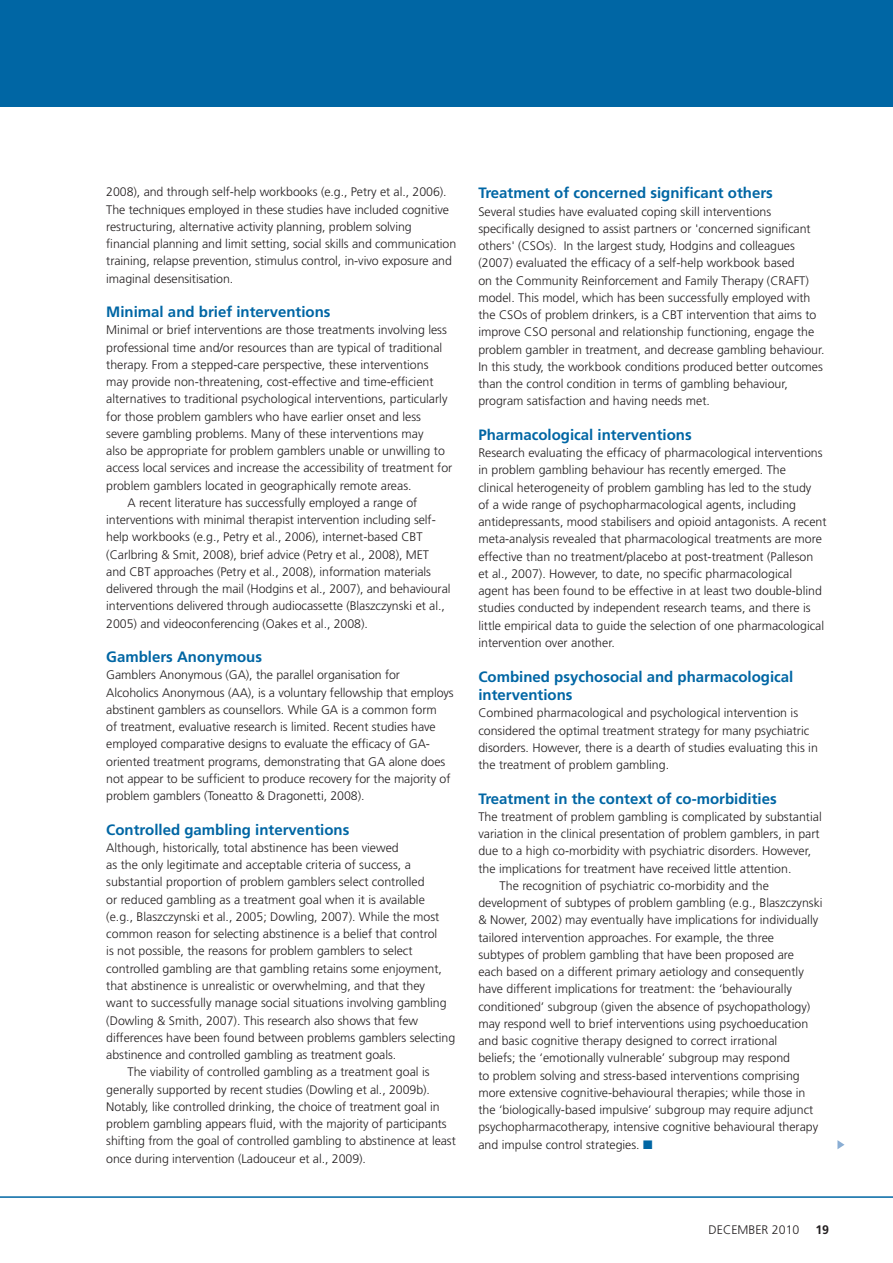
<style>
.page{position:relative;width:893px;height:1263px;background:#fff}
.page>*{position:absolute;margin:0;border:0;box-sizing:border-box;transform-origin:0 0}
.t1{font:700 15px/18px "Frutiger";color:#0066a4}
.t2{font:300 12.3px/17.2px "Frutiger";color:#231f20}
.t3{font:700 12.3px "Frutiger";color:#231f20}
.s1{color:#0066a4}
</style>
<div class="page">
<div style="left:0;top:0;width:893px;height:106px;background:#0066a4"></div>
<hr style="left:0;top:1196px;width:893px;height:2px;background:#0066a4">
<svg style="left:837px;top:1140px;width:7px;height:9px"></svg>
<p class="t2" style="left:106px;top:184px;width:351px">2008), and through self-help workbooks (e.g., Petry et al., 2006).<br>The techniques employed in these studies have included cognitive restructuring, alternative activity planning, problem solving financial planning and limit setting, social skills and communication training, relapse prevention, stimulus control, in-vivo exposure and imaginal desensitisation.</p>
<p class="t1" style="left:106px;top:303px;width:226px">Minimal and brief interventions</p>
<p class="t2" style="left:106px;top:322px;width:342px">Minimal or brief interventions are those treatments involving less</p>
<p class="t2" style="left:106px;top:339px;width:338px">professional time and/or resources than are typical of traditional</p>
<p class="t2" style="left:106px;top:356px;width:324px">therapy. From a stepped-care perspective, these interventions</p>
<p class="t2" style="left:106px;top:373px;width:329px">may provide non-threatening, cost-effective and time-efficient</p>
<p class="t2" style="left:106px;top:391px;width:343px">alternatives to traditional psychological interventions, particularly</p>
<p class="t2" style="left:106px;top:408px;width:316px">for those problem gamblers who have earlier onset and less</p>
<p class="t2" style="left:106px;top:425px;width:319px">severe gambling problems. Many of these interventions may</p>
<p class="t2" style="left:106px;top:442px;width:340px">also be appropriate for problem gamblers unable or unwilling to</p>
<p class="t2" style="left:106px;top:460px;width:348px">access local services and increase the accessibility of treatment for</p>
<p class="t2" style="left:106px;top:477px;width:307px">problem gamblers located in geographically remote areas.</p>
<p class="t2" style="left:128px;top:494px;width:291px">A recent literature has successfully employed a range of</p>
<p class="t2" style="left:106px;top:511px;width:331px">interventions with minimal therapist intervention including self-</p>
<p class="t2" style="left:106px;top:529px;width:318px">help workbooks (e.g., Petry et al., 2006), internet-based CBT</p>
<p class="t2" style="left:106px;top:546px;width:324px">(Carlbring &amp; Smit, 2008), brief advice (Petry et al., 2008), MET</p>
<p class="t2" style="left:106px;top:563px;width:326px">and CBT approaches (Petry et al., 2008), information materials</p>
<p class="t2" style="left:106px;top:580px;width:346px">delivered through the mail (Hodgins et al., 2007), and behavioural</p>
<p class="t2" style="left:106px;top:598px;width:340px">interventions delivered through audiocassette (Blaszczynski et al.,</p>
<p class="t2" style="left:106px;top:615px;width:263px">2005) and videoconferencing (Oakes et al., 2008).</p>
<p class="t1" style="left:106px;top:648px;width:157px">Gamblers Anonymous</p>
<p class="t2" style="left:106px;top:667px;width:349px">Gamblers Anonymous (GA), the parallel organisation for Alcoholics Anonymous (AA), is a voluntary fellowship that employs abstinent gamblers as counsellors. While GA is a common form<br>of treatment, evaluative research is limited. Recent studies have employed comparative designs to evaluate the efficacy of GA&shy;oriented treatment programs, demonstrating that GA alone does not appear to be sufficient to produce recovery for the majority of problem gamblers (Toneatto &amp; Dragonetti, 2008).</p>
<p class="t1" style="left:106px;top:820px;width:245px">Controlled gambling interventions</p>
<p class="t2" style="left:106px;top:839px;width:294px">Although, historically, total abstinence has been viewed</p>
<p class="t2" style="left:106px;top:856px;width:306px">as the only legitimate and acceptable criteria of success, a</p>
<p class="t2" style="left:106px;top:874px;width:320px">substantial proportion of problem gamblers select controlled</p>
<p class="t2" style="left:106px;top:891px;width:320px">or reduced gambling as a treatment goal when it is available</p>
<p class="t2" style="left:106px;top:908px;width:335px">(e.g., Blaszczynski et al., 2005; Dowling, 2007). While the most</p>
<p class="t2" style="left:106px;top:925px;width:332px">common reason for selecting abstinence is a belief that control</p>
<p class="t2" style="left:106px;top:943px;width:308px">is not possible, the reasons for problem gamblers to select</p>
<p class="t2" style="left:106px;top:960px;width:337px">controlled gambling are that gambling retains some enjoyment,</p>
<p class="t2" style="left:106px;top:977px;width:320px">that abstinence is unrealistic or overwhelming, and that they</p>
<p class="t2" style="left:106px;top:994px;width:342px">want to successfully manage social situations involving gambling</p>
<p class="t2" style="left:106px;top:1012px;width:313px">(Dowling &amp; Smith, 2007). This research also shows that few</p>
<p class="t2" style="left:106px;top:1029px;width:350px">differences have been found between problems gamblers selecting</p>
<p class="t2" style="left:106px;top:1046px;width:291px">abstinence and controlled gambling as treatment goals.</p>
<p class="t2" style="left:128px;top:1063px;width:304px">The viability of controlled gambling as a treatment goal is</p>
<p class="t2" style="left:106px;top:1081px;width:325px">generally supported by recent studies (Dowling et al., 2009b).</p>
<p class="t2" style="left:106px;top:1098px;width:335px">Notably, like controlled drinking, the choice of treatment goal in</p>
<p class="t2" style="left:106px;top:1115px;width:342px">problem gambling appears fluid, with the majority of participants</p>
<p class="t2" style="left:106px;top:1132px;width:351px">shifting from the goal of controlled gambling to abstinence at least</p>
<p class="t2" style="left:106px;top:1150px;width:261px">once during intervention (Ladouceur et al., 2009).</p>
<p class="t1" style="left:478px;top:184px;width:296px">Treatment of concerned significant others</p>
<p class="t2" style="left:478px;top:203px;width:348px">Several studies have evaluated coping skill interventions specifically designed to assist partners or 'concerned significant others' (CSOs). In the largest study, Hodgins and colleagues (2007) evaluated the efficacy of a self-help workbook based<br>on the Community Reinforcement and Family Therapy (CRAFT) model. This model, which has been successfully employed with the CSOs of problem drinkers, is a CBT intervention that aims to improve CSO personal and relationship functioning, engage the problem gambler in treatment, and decrease gambling behaviour.<br>In this study, the workbook conditions produced better outcomes than the control condition in terms of gambling behaviour, program satisfaction and having needs met.</p>
<p class="t1" style="left:478px;top:426px;width:215px">Pharmacological interventions</p>
<p class="t2" style="left:478px;top:444px;width:350px">Research evaluating the efficacy of pharmacological interventions in problem gambling behaviour has recently emerged. The<br>clinical heterogeneity of problem gambling has led to the study<br>of a wide range of psychopharmacological agents, including antidepressants, mood stabilisers and opioid antagonists. A recent meta-analysis revealed that pharmacological treatments are more effective than no treatment/placebo at post-treatment (Palleson et al., 2007). However, to date, no specific pharmacological<br>agent has been found to be effective in at least two double-blind studies conducted by independent research teams, and there is little empirical data to guide the selection of one pharmacological intervention over another.</p>
<p class="t1" style="left:478px;top:668px;width:317px">Combined psychosocial and pharmacological interventions</p>
<p class="t2" style="left:478px;top:705px;width:341px">Combined pharmacological and psychological intervention is considered the optimal treatment strategy for many psychiatric disorders. However, there is a dearth of studies evaluating this in the treatment of problem gambling.</p>
<p class="t1" style="left:478px;top:789px;width:300px">Treatment in the context of co-morbidities</p>
<p class="t2" style="left:478px;top:808px;width:345px">The treatment of problem gambling is complicated by substantial</p>
<p class="t2" style="left:478px;top:825px;width:343px">variation in the clinical presentation of problem gamblers, in part</p>
<p class="t2" style="left:478px;top:843px;width:334px">due to a high co-morbidity with psychiatric disorders. However,</p>
<p class="t2" style="left:478px;top:860px;width:315px">the implications for treatment have received little attention.</p>
<p class="t2" style="left:500px;top:877px;width:271px">The recognition of psychiatric co-morbidity and the</p>
<p class="t2" style="left:478px;top:894px;width:346px">development of subtypes of problem gambling (e.g., Blaszczynski</p>
<p class="t2" style="left:478px;top:912px;width:341px">&amp; Nower, 2002) may eventually have implications for individually</p>
<p class="t2" style="left:478px;top:929px;width:297px">tailored intervention approaches. For example, the three</p>
<p class="t2" style="left:478px;top:946px;width:317px">subtypes of problem gambling that have been proposed are</p>
<p class="t2" style="left:478px;top:963px;width:327px">each based on a different primary aetiology and consequently</p>
<p class="t2" style="left:478px;top:981px;width:315px">have different implications for treatment: the ‘behaviourally</p>
<p class="t2" style="left:478px;top:998px;width:333px">conditioned’ subgroup (given the absence of psychopathology)</p>
<p class="t2" style="left:478px;top:1015px;width:331px">may respond well to brief interventions using psychoeducation</p>
<p class="t2" style="left:478px;top:1032px;width:300px">and basic cognitive therapy designed to correct irrational</p>
<p class="t2" style="left:478px;top:1050px;width:313px">beliefs; the ‘emotionally vulnerable’ subgroup may respond</p>
<p class="t2" style="left:478px;top:1067px;width:323px">to problem solving and stress-based interventions comprising</p>
<p class="t2" style="left:478px;top:1084px;width:329px">more extensive cognitive-behavioural therapies; while those in</p>
<p class="t2" style="left:478px;top:1101px;width:336px">the ‘biologically-based impulsive’ subgroup may require adjunct</p>
<p class="t2" style="left:478px;top:1119px;width:341px">psychopharmacotherapy, intensive cognitive behavioural therapy</p>
<p class="t2" style="left:478px;top:1136px;width:176px">and impulse control strategies. <span class="s1">■</span></p>
<p class="t2" style="left:709px;top:1221px;width:92px">DECEMBER 2010</p>
<p class="t3" style="left:816px;top:1223px;width:15px">19</p>
</div>
